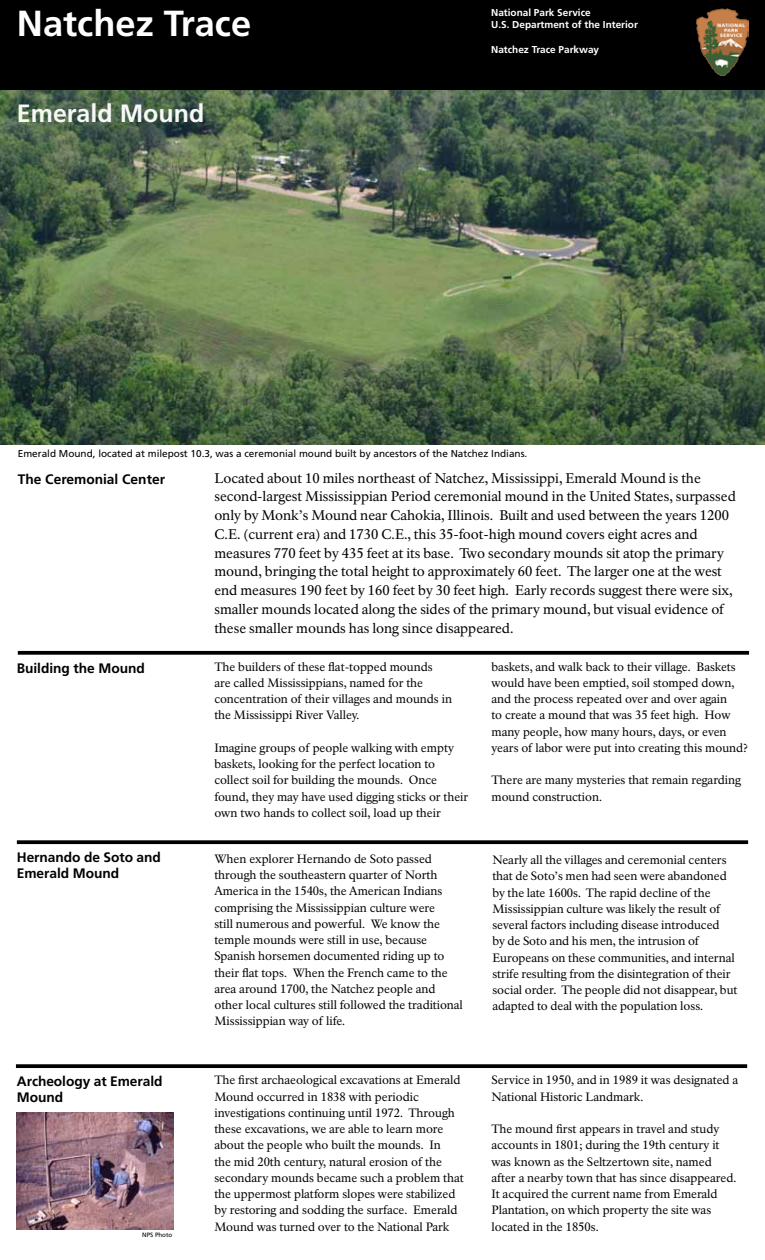
<style>
.page{position:relative;width:765px;height:1260px;background:#fff}
.page>*{position:absolute;margin:0;border:0;box-sizing:border-box;transform-origin:0 0}
.t1{font:700 36.25px "Frutiger LT Std";color:#fff}
.t2{font:700 25px "Frutiger LT Std";color:#f7f7f7}
.t3{font:13.75px/18.8px "NPS Rawlinson OT";color:#000}
.t4{font:700 13.75px/16.2px "Frutiger LT Std";letter-spacing:-.005em;color:#000}
.t5{font:11.88px/16.2px "NPS Rawlinson OT";color:#000}
.t6{font:10px "Frutiger LT Std";color:#000}
.t7{font:700 10px/12.5px "Frutiger LT Std";color:#fff}
.t8{font:6.25px "Frutiger LT Std";color:#000}
</style>
<div class="page">
<svg style="left:17px;top:840px;width:731px;height:4px;fill:#000"></svg>
<svg style="left:18px;top:651px;width:731px;height:4px;fill:#000"></svg>
<svg style="left:16px;top:1064px;width:731px;height:4px;fill:#000"></svg>
<img style="left:0;top:90px;width:765px;height:355px">
<div style="left:0;top:0;width:765px;height:90px;background:#000"></div>
<img style="left:17px;top:1112px;width:157px;height:118px">
<img style="left:697px;top:8px;width:51px;height:67px">
<h1 class="t1" style="left:17px;top:2px;width:236px">Natchez Trace</h1>
<h2 class="t2" style="left:17px;top:98px;width:189px">Emerald Mound</h2>
<p class="t7" style="left:491px;top:6px;width:148px">National Park Service<br>U.S. Department of the Interior</p>
<p class="t7" style="left:491px;top:44px;width:110px">Natchez Trace Parkway</p>
<p class="t6" style="left:18px;top:448px;width:511px">Emerald Mound, located at milepost 10.3, was a ceremonial mound built by ancestors of the Natchez Indians.</p>
<p class="t4" style="left:18px;top:471px;width:149px">The Ceremonial Center</p>
<p class="t3" style="left:214px;top:469px;width:523px">Located about 10 miles northeast of Natchez, Mississippi, Emerald Mound is the second-largest Mississippian Period ceremonial mound in the United States, surpassed only by Monk’s Mound near Cahokia, Illinois. Built and used between the years 1200<br>C.E. (current era) and 1730 C.E., this 35-foot-high mound covers eight acres and measures 770 feet by 435 feet at its base. Two secondary mounds sit atop the primary mound, bringing the total height to approximately 60 feet. The larger one at the west end measures 190 feet by 160 feet by 30 feet high. Early records suggest there were six, smaller mounds located along the sides of the primary mound, but visual evidence of these smaller mounds has long since disappeared.</p>
<p class="t4" style="left:17px;top:660px;width:129px">Building the Mound</p>
<p class="t5" style="left:214px;top:658px;width:239px">The builders of these flat-topped mounds<br>are called Mississippians, named for the concentration of their villages and mounds in the Mississippi River Valley.</p>
<p class="t5" style="left:214px;top:740px;width:255px">Imagine groups of people walking with empty baskets, looking for the perfect location to collect soil for building the mounds. Once found, they may have used digging sticks or their own two hands to collect soil, load up their</p>
<p class="t5" style="left:214px;top:851px;width:250px">When explorer Hernando de Soto passed through the southeastern quarter of North America in the 1540s, the American Indians comprising the Mississippian culture were<br>still numerous and powerful. We know the temple mounds were still in use, because Spanish horsemen documented riding up to their flat tops. When the French came to the area around 1700, the Natchez people and other local cultures still followed the traditional Mississippian way of life.</p>
<p class="t4" style="left:17px;top:849px;width:146px">Hernando de Soto and<br>Emerald Mound</p>
<p class="t5" style="left:492px;top:658px;width:258px">baskets, and walk back to their village. Baskets would have been emptied, soil stomped down, and the process repeated over and over again<br>to create a mound that was 35 feet high. How many people, how many hours, days, or even years of labor were put into creating this mound?</p>
<p class="t5" style="left:492px;top:772px;width:251px">There are many mysteries that remain regarding mound construction.</p>
<p class="t5" style="left:492px;top:852px;width:247px">Nearly all the villages and ceremonial centers that de Soto’s men had seen were abandoned by the late 1600s. The rapid decline of the Mississippian culture was likely the result of several factors including disease introduced<br>by de Soto and his men, the intrusion of Europeans on these communities, and internal strife resulting from the disintegration of their social order. The people did not disappear, but adapted to deal with the population loss.</p>
<p class="t4" style="left:17px;top:1073px;width:147px">Archeology at Emerald<br>Mound</p>
<p class="t8" style="left:142px;top:1231px;width:32px">NPS Photo</p>
<p class="t5" style="left:214px;top:1072px;width:251px">The first archaeological excavations at Emerald Mound occurred in 1838 with periodic investigations continuing until 1972. Through these excavations, we are able to learn more about the people who built the mounds. In<br>the mid 20th century, natural erosion of the secondary mounds became such a problem that the uppermost platform slopes were stabilized by restoring and sodding the surface. Emerald Mound was turned over to the National Park</p>
<p class="t5" style="left:492px;top:1072px;width:248px">Service in 1950, and in 1989 it was designated a<br>National Historic Landmark.</p>
<p class="t5" style="left:492px;top:1121px;width:246px">The mound first appears in travel and study accounts in 1801; during the 19th century it was known as the Seltzertown site, named after a nearby town that has since disappeared.<br>It acquired the current name from Emerald Plantation, on which property the site was located in the 1850s.</p>
</div>
